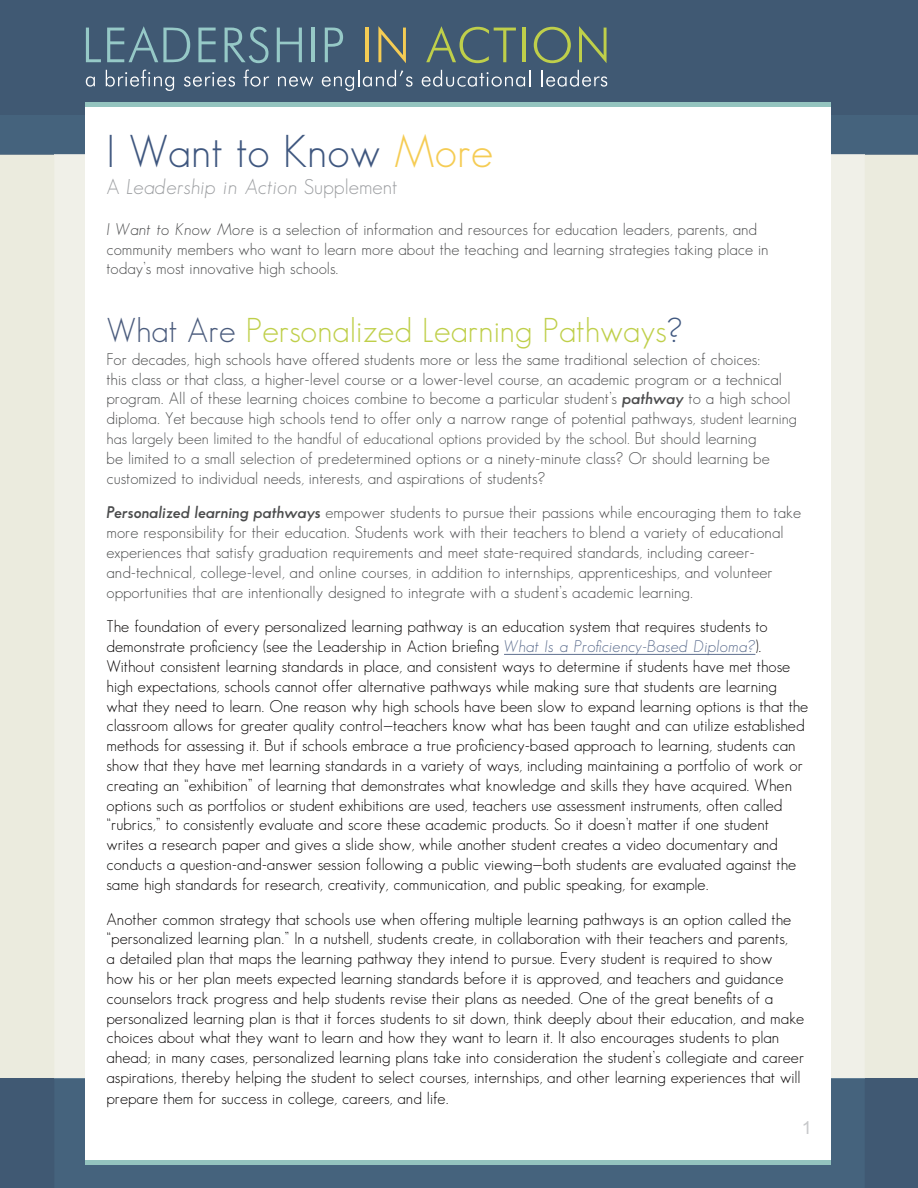
<style>
.page{position:relative;width:918px;height:1188px;background:#fff}
.page>*{position:absolute;margin:0;border:0;box-sizing:border-box;transform-origin:0 0}
.t1{font:45px "Sans Serif FLF";color:#3f577f}
.t2{font:33.75px "Sans Serif FLF";color:#bfcf4a}
.t3{font:italic 21px "Sans Serif FLF";color:#9d9fa2}
.t4{font:18px "Arial";color:#c7c8ca}
.t5{font:16.5px/19.8px "Sans Serif FLF";color:#040101}
.t6{font:16.5px/19.8px "Sans Serif FLF";color:#4b4c4d}
.t7{font:15.75px "Sans Serif FLF";color:#4b4c4d}
.s1{color:#f5cc54}
.s2{font-style:normal}
.s3{font-style:italic}
.s4{color:#4b5c7d}
.s5{color:#3f577f}
.s6{font-weight:600;font-style:italic}
.s7{font-size:15.75px}
.s8{font-size:16.5px}
.s9{font-style:italic;color:#5e6f8f}
</style>
<div class="page">
<div style="left:0;top:0;width:918px;height:1113px;background:#ebebde"></div>
<div style="left:0;top:1078px;width:918px;height:110px;background:#45637d"></div>
<div style="left:54px;top:155px;width:811px;height:923px;background:#f0f0e8"></div>
<div style="left:0;top:0;width:918px;height:154px;background:#405973"></div>
<hr style="left:54px;top:154px;width:811px;height:1px;background:#f2f2eb">
<div style="left:86px;top:102px;width:745px;height:1058px;background:#fff"></div>
<div style="left:86px;top:102px;width:745px;height:5px;background:#94c4bf"></div>
<div style="left:86px;top:1160px;width:745px;height:5px;background:#94c4bf"></div>
<hr style="left:504px;top:654px;width:251px;height:1px;background:#5e6f8f">
<svg style="left:86px;top:28px;width:15px;height:34px"></svg>
<svg style="left:107px;top:26px;width:83px;height:36px"></svg>
<svg style="left:198px;top:28px;width:18px;height:34px"></svg>
<svg style="left:225px;top:27px;width:43px;height:36px"></svg>
<svg style="left:277px;top:28px;width:25px;height:34px"></svg>
<hr style="left:312px;top:28px;width:3px;height:34px;background:#96c9c7">
<svg style="left:325px;top:28px;width:18px;height:34px"></svg>
<hr style="left:365px;top:28px;width:4px;height:34px;background:#f5cc54">
<svg style="left:378px;top:26px;width:28px;height:37px"></svg>
<svg style="left:426px;top:26px;width:90px;height:37px"></svg>
<hr style="left:522px;top:28px;width:4px;height:34px;background:#bfcf4a">
<svg style="left:534px;top:27px;width:37px;height:36px"></svg>
<svg style="left:579px;top:26px;width:28px;height:37px"></svg>
<svg style="left:86px;top:76px;width:9px;height:11px"></svg>
<svg style="left:106px;top:70px;width:68px;height:21px"></svg>
<svg style="left:184px;top:72px;width:51px;height:15px"></svg>
<svg style="left:244px;top:70px;width:25px;height:17px"></svg>
<svg style="left:278px;top:76px;width:35px;height:11px"></svg>
<svg style="left:322px;top:70px;width:91px;height:21px"></svg>
<svg style="left:422px;top:70px;width:109px;height:17px"></svg>
<svg style="left:542px;top:70px;width:65px;height:17px"></svg>
<p class="t1" style="left:106px;top:126px;width:388px">I Want to Know <span class="s1">More</span></p>
<p class="t3" style="left:106px;top:175px;width:293px"><span class="s2">A</span> Leadership in Action <span class="s2">Supplement</span></p>
<p class="t6" style="left:106px;top:219px;width:664px"><span class="s3">I Want to Know More</span> is a selection of information and resources for education leaders, parents, and community members who want to learn more about the teaching and learning strategies taking place in today’s most innovative high schools.</p>
<p class="t2" style="left:106px;top:312px;width:577px"><span class="s4">What Are</span> Personalized Learning Pathways<span class="s5">?</span></p>
<p class="t6" style="left:106px;top:349px;width:692px">For decades, high schools have offered students more or less the same traditional selection of choices:<br>this class or that class, a higher-level course or a lower-level course, an academic program or a technical program. All of these learning choices combine to become a particular student’s <span class="s6">pathway</span> to a high school diploma. Yet because high schools tend to offer only a narrow range of potential pathways, <span class="s7">student learning</span></p>
<p class="t7" style="left:106px;top:430px;width:652px">has largely been limited to the handful of educational options provided by the school. <span class="s8">But should learning</span></p>
<p class="t6" style="left:106px;top:448px;width:665px">be limited to a small selection of predetermined options or a ninety-minute class? Or should learning be customized to individual needs, interests, and aspirations of students?</p>
<p class="t6" style="left:106px;top:503px;width:696px"><span class="s6">Personalized learning pathways</span> empower students to pursue their passions while encouraging them to take more responsibility for their education. Students work with their teachers to blend a variety of educational experiences that satisfy graduation requirements and meet state-required standards, including career&shy;and-technical, college-level, and online courses, in addition to internships, apprenticeships, and volunteer opportunities that are intentionally designed to integrate with a student’s academic learning.</p>
<p class="t5" style="left:106px;top:617px;width:703px">The foundation of every personalized learning pathway is an education system that requires students to demonstrate proficiency (see the Leadership in Action briefing <span class="s9">What Is a Proficiency-Based Diploma?</span>).<br>Without consistent learning standards in place, and consistent ways to determine if students have met those high expectations, schools cannot offer alternative pathways while making sure that students are learning what they need to learn. One reason why high schools have been slow to expand learning options is that the classroom allows for greater quality control—teachers know what has been taught and can utilize established methods for assessing it. But if schools embrace a true proficiency-based approach to learning, students can show that they have met learning standards in a variety of ways, including maintaining a portfolio of work or creating an “exhibition” of learning that demonstrates what knowledge and skills they have acquired. When options such as portfolios or student exhibitions are used, teachers use assessment instruments, often called “rubrics,” to consistently evaluate and score these academic products. So it doesn’t matter if one student writes a research paper and gives a slide show, while another student creates a video documentary and conducts a question-and-answer session following a public viewing—both students are evaluated against the same high standards for research, creativity, communication, and public speaking, for example.</p>
<p class="t5" style="left:106px;top:909px;width:699px">Another common strategy that schools use when offering multiple learning pathways is an option called the “personalized learning plan.” In a nutshell, students create, in collaboration with their teachers and parents,<br>a detailed plan that maps the learning pathway they intend to pursue. Every student is required to show<br>how his or her plan meets expected learning standards before it is approved, and teachers and guidance counselors track progress and help students revise their plans as needed. One of the great benefits of a personalized learning plan is that it forces students to sit down, think deeply about their education, and make choices about what they want to learn and how they want to learn it. It also encourages students to plan ahead; in many cases, personalized learning plans take into consideration the student’s collegiate and career aspirations, thereby helping the student to select courses, internships, and other learning experiences that will prepare them for success in college, careers, and life.</p>
<p class="t4" style="left:802px;top:1116px;width:12px">1</p>
</div>
